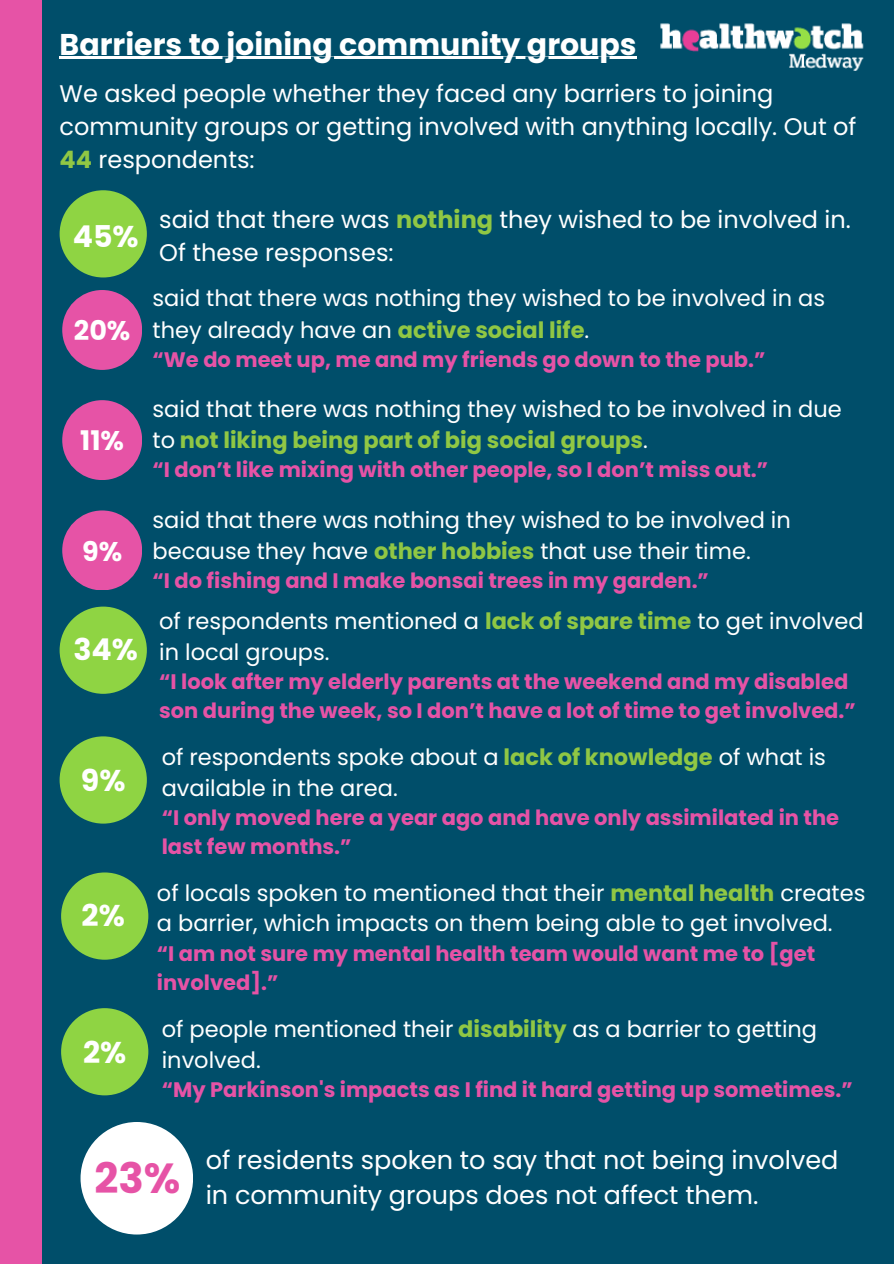
<style>
.page{position:relative;width:894px;height:1264px;background:#fff}
.page>*{position:absolute;margin:0;border:0;box-sizing:border-box;transform-origin:0 0}
.t1{font:700 42px "Poppins";color:#e653a6}
.t2{font:700 30px "Poppins";color:#fff}
.t3{font:700 27px "Poppins";color:#fff}
.t4{font:25.5px/34.8px "Poppins";color:#fff}
.t5{font:24px/33px "Poppins";color:#fff}
.t6{font:22.5px/30.3px "Poppins";color:#fff}
.t7{font:700 21px/29.2px "Poppins";color:#e653a6}
.s1{font-weight:700;color:#90c744}
</style>
<div class="page">
<div style="left:0;top:0;width:893px;height:1263px;background:#004e6a"></div>
<div style="left:0;top:0;width:41px;height:1263px;background:#e653a6"></div>
<hr style="left:60px;top:57px;width:576px;height:2px;background:#fff">
<div style="left:62px;top:290px;width:80px;height:80px;background:#e653a6;border-radius:50%"></div>
<div style="left:60px;top:190px;width:87px;height:87px;background:#8fd443;border-radius:50%"></div>
<div style="left:62px;top:400px;width:80px;height:80px;background:#e653a6;border-radius:50%"></div>
<div style="left:62px;top:510px;width:80px;height:80px;background:#e653a6;border-radius:50%"></div>
<img style="left:660px;top:23px;width:204px;height:48px">
<div style="left:60px;top:606px;width:87px;height:87px;background:#8fd443;border-radius:50%"></div>
<div style="left:60px;top:736px;width:87px;height:87px;background:#8fd443;border-radius:50%"></div>
<div style="left:61px;top:872px;width:87px;height:87px;background:#8fd443;border-radius:50%"></div>
<div style="left:61px;top:1008px;width:87px;height:87px;background:#8fd443;border-radius:50%"></div>
<div style="left:80px;top:1121px;width:113px;height:113px;background:#fff;border-radius:50%"></div>
<p class="t2" style="left:60px;top:24px;width:578px">Barriers to joining community groups</p>
<h2 class="t5" style="left:60px;top:77px;width:798px">We asked people whether they faced any barriers to joining community groups or getting involved with anything locally. Out of<br><span class="s1">44</span> respondents:</h2>
<h2 class="t2" style="left:73px;top:215px;width:67px">45%</h2>
<h5 class="t3" style="left:74px;top:312px;width:58px">20%</h5>
<h5 class="t3" style="left:80px;top:422px;width:45px">11%</h5>
<h3 class="t3" style="left:82px;top:532px;width:42px">9%</h3>
<h3 class="t2" style="left:73px;top:628px;width:66px">34%</h3>
<h2 class="t2" style="left:81px;top:760px;width:46px">9%</h2>
<p class="t2" style="left:82px;top:894px;width:45px">2%</p>
<p class="t2" style="left:83px;top:1031px;width:45px">2%</p>
<h5 class="t5" style="left:159px;top:203px;width:693px">said that there was <span class="s1">nothing</span> they wished to be involved in.<br>Of these responses:</h5>
<h2 class="t6" style="left:152px;top:283px;width:674px;line-height:31.5px">said that there was nothing they wished to be involved in as they already have an <span class="s1">active social life</span>.</h2>
<h2 class="t7" style="left:152px;top:345px;width:614px">“We do meet up, me and my friends go down to the pub.”</h2>
<p class="t6" style="left:152px;top:393px;width:690px;line-height:31.5px">said that there was nothing they wished to be involved in due to <span class="s1">not liking being part of big social groups</span>.</p>
<p class="t7" style="left:152px;top:455px;width:617px">“I don’t like mixing with other people, so I don’t miss out.”</p>
<p class="t6" style="left:152px;top:504px;width:639px;line-height:31.5px">said that there was nothing they wished to be involved in because they have <span class="s1">other hobbies</span> that use their time.</p>
<p class="t7" style="left:152px;top:566px;width:557px">“I do fishing and I make bonsai trees in my garden.”</p>
<h3 class="t6" style="left:159px;top:606px;width:705px">of respondents mentioned a <span class="s1">lack of spare time</span> to get involved in local groups.</h3>
<h5 class="t7" style="left:159px;top:667px;width:698px">“I look after my elderly parents at the weekend and my disabled son during the week, so I don’t have a lot of time to get involved.”</h5>
<p class="t6" style="left:162px;top:742px;width:665px">of respondents spoke about a <span class="s1">lack of knowledge</span> of what is available in the area.</p>
<p class="t7" style="left:162px;top:803px;width:678px">“I only moved here a year ago and have only assimilated in the last few months.”</p>
<h2 class="t6" style="left:157px;top:878px;width:709px">of locals spoken to mentioned that their <span class="s1">mental health</span> creates a barrier, which impacts on them being able to get involved.</h2>
<h2 class="t7" style="left:157px;top:938px;width:659px">“I am not sure my mental health team would want me to [get involved].”</h2>
<h5 class="t6" style="left:162px;top:1014px;width:656px">of people mentioned their <span class="s1">disability</span> as a barrier to getting involved.</h5>
<h2 class="t7" style="left:162px;top:1075px;width:692px">“My Parkinson's impacts as I find it hard getting up sometimes.”</h2>
<h1 class="t1" style="left:94px;top:1149px;width:87px">23%</h1>
<h4 class="t4" style="left:206px;top:1142px;width:634px">of residents spoken to say that not being involved in community groups does not affect them.</h4>
</div>
